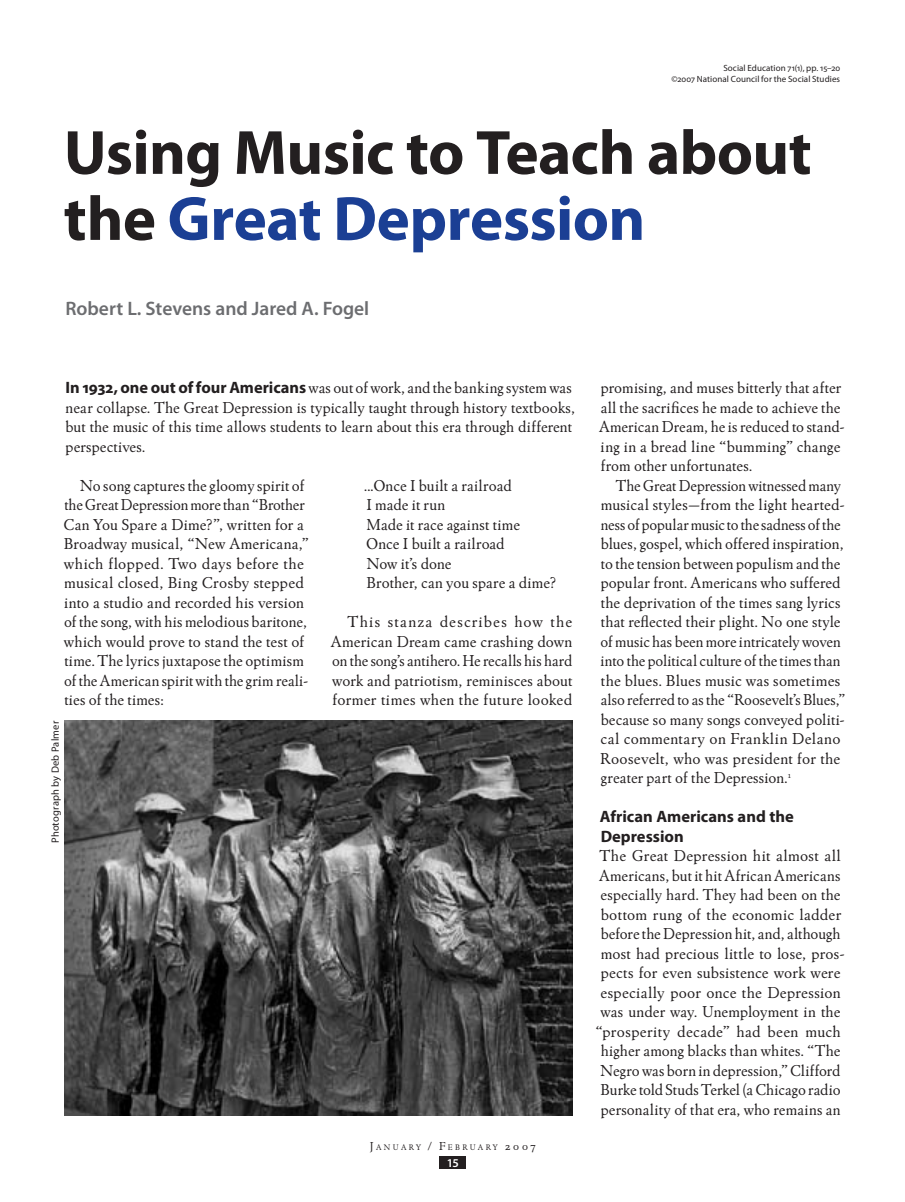
<style>
.page{position:relative;width:905px;height:1202px;background:#fff}
.page>*{position:absolute;margin:0;border:0;box-sizing:border-box;transform-origin:0 0}
.t1{font:700 63px/66px "Myriad Pro";letter-spacing:-.01em;color:#231f20}
.t2{font:600 19.5px "Myriad Pro";color:#6c6d70}
.t3{font:16.5px/19.5px "Winchester New ITC Book OS";letter-spacing:.005em;color:#231f20}
.t4{font:700 16.5px/19.5px "Myriad Pro";color:#231f20}
.t5{font:600 12px "Myriad Pro";color:#fff}
.t6{font:10.5px "Myriad Pro";letter-spacing:.015em;color:#231f20}
.t7{font:9px/10.8px "Myriad Pro";letter-spacing:.01em;color:#231f20;text-align:right}
.t8{font:8.4px "Winchester New ITC Book OS";letter-spacing:.285em;color:#231f20}
.s1{color:#1b3f94}
.s2{font-family:"Myriad Pro";font-weight:700}
.s3{font-size:12px}
</style>
<div class="page">
<img style="left:65px;top:720px;width:507px;height:395px">
<div style="left:440px;top:1156px;width:26px;height:12px;background:#231f20"></div>
<p class="t7" style="left:671px;top:63px;width:170px">Social Education 71(1), pp. 15–20<br>©2007 National Council for the Social Studies</p>
<h1 class="t1" style="left:64px;top:118px;width:749px">Using Music to Teach about the <span class="s1">Great Depression</span></h1>
<p class="t2" style="left:65px;top:296px;width:305px">Robert L. Stevens and Jared A. Fogel</p>
<p class="t3" style="left:65px;top:378px;width:511px"><span class="s2">In 1932, one out of four Americans</span> was out of work, and the banking system was near collapse. The Great Depression is typically taught through history textbooks, but the music of this time allows students to learn about this era through different perspectives.</p>
<p class="t3" style="left:63px;top:475px;width:247px;text-indent:17px">No song captures the gloomy spirit of the Great Depression more than “Brother Can You Spare a Dime?”, written for a Broadway musical, “New Americana,” which flopped. Two days before the musical closed, Bing Crosby stepped into a studio and recorded his version of the song, with his melodious baritone, which would prove to stand the test of time. The lyrics juxtapose the optimism of the American spirit with the grim reali&shy;ties of the times:</p>
<p class="t3" style="left:364px;top:475px;width:193px">...Once I built a railroad<br>I made it run<br>Made it race against time<br>Once I built a railroad<br>Now it’s done<br>Brother, can you spare a dime?</p>
<p class="t3" style="left:331px;top:612px;width:243px;text-align:justify;text-indent:17px">This stanza describes how the American Dream came crashing down on the song’s antihero. He recalls his hard work and patriotism, reminisces about former times when the future looked</p>
<p class="t6" style="left:49px;top:843px;width:124px;rotate:-90deg">Photograph by Deb Palmer</p>
<p class="t8" style="left:370px;top:1141px;width:168px"><span class="s3">J</span>anuary <span class="s3">/ F</span>ebruary <span class="s3">2007</span></p>
<p class="t5" style="left:447px;top:1154px;width:14px">15</p>
<p class="t3" style="left:599px;top:378px;width:247px">promising, and muses bitterly that after all the sacrifices he made to achieve the American Dream, he is reduced to stand&shy;ing in a bread line “bumming” change from other unfortunates.</p>
<p class="t3" style="left:600px;top:475px;width:246px;text-indent:15px">The Great Depression witnessed many musical styles—from the light hearted&shy;ness of popular music to the sadness of the blues, gospel, which offered inspiration, to the tension between populism and the popular front. Americans who suffered the deprivation of the times sang lyrics that reflected their plight. No one style of music has been more intricately woven into the political culture of the times than the blues. Blues music was sometimes also referred to as the “Roosevelt’s Blues,” because so many songs conveyed politi&shy;cal commentary on Franklin Delano Roosevelt, who was president for the greater part of the Depression.<sup>1</sup></p>
<p class="t4" style="left:600px;top:806px;width:196px">African Americans and the<br>Depression</p>
<p class="t3" style="left:595px;top:846px;width:251px;text-align:center">The Great Depression hit almost all Americans, but it hit African Americans especially hard. They had been on the bottom rung of the economic ladder before the Depression hit, and, although most had precious little to lose, pros&shy;pects for even subsistence work were especially poor once the Depression was under way. Unemployment in the “prosperity decade” had been much higher among blacks than whites. “The Negro was born in depression,” Clifford Burke told Studs Terkel (a Chicago radio personality of that era, who remains an</p>
</div>
